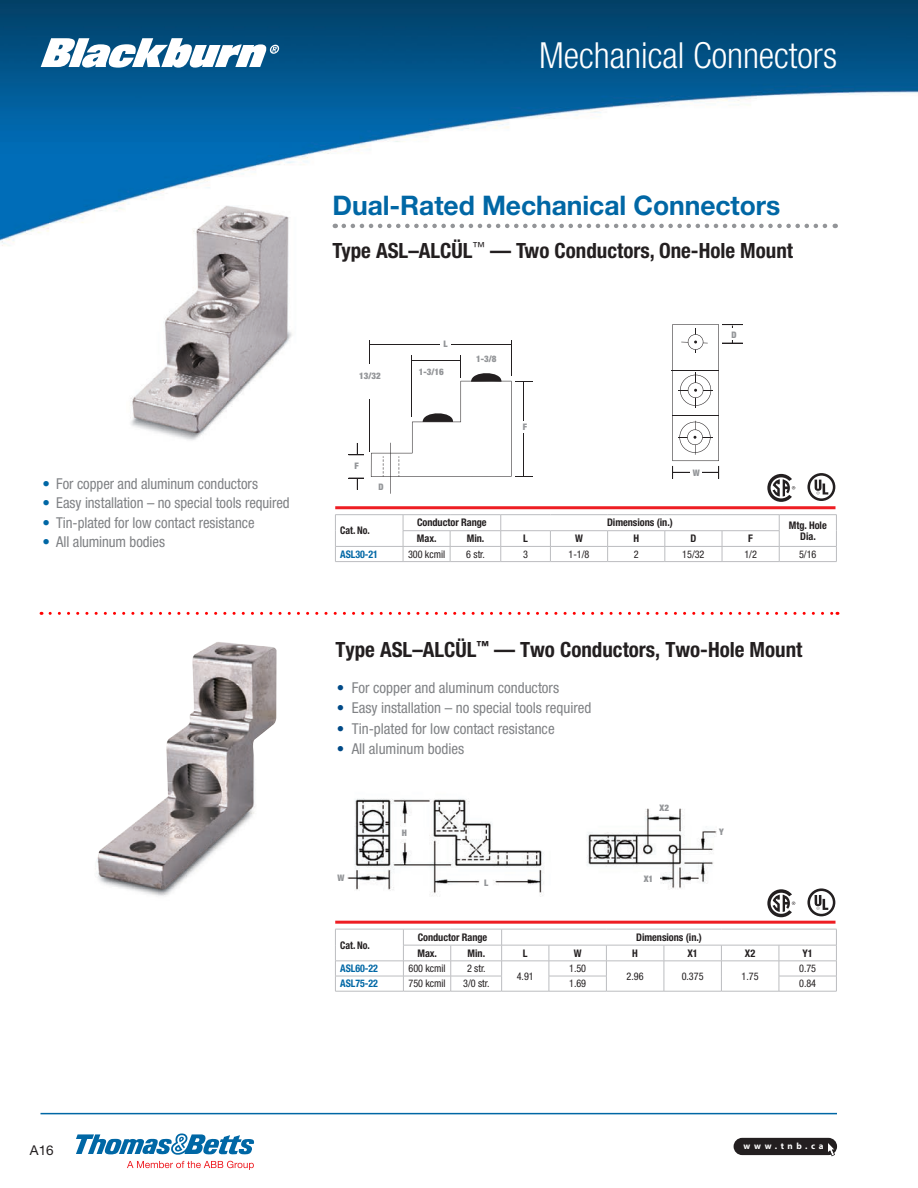
<style>
.page{position:relative;width:918px;height:1188px;background:#fff}
.page>*{position:absolute;margin:0;border:0;box-sizing:border-box;transform-origin:0 0}
.t1{font:300 condensed 36px "Helvetica Neue LT Std";color:#fff}
.t2{font:700 27px "Helvetica Neue LT Std";letter-spacing:-.005em;color:#0067a5}
.t3{font:700 condensed 21px "Helvetica Neue LT Std";color:#231f20}
.t4{font:condensed 15px "Helvetica Neue LT Std";color:#808285}
.t5{font:13.5px "Helvetica Neue LT Std";color:#231f20}
.t6{font:700 condensed 10.5px "Helvetica Neue LT Std";letter-spacing:-.005em;color:#231f20}
.t7{font:condensed 10.5px "Helvetica Neue LT Std";letter-spacing:-.005em;color:#231f20}
.t8{font:700 condensed 10.5px "Helvetica Neue LT Std";letter-spacing:-.005em;color:#0067a5;scale:.95 1}
.t9{font:700 condensed 10.5px "Helvetica Neue LT Std";letter-spacing:-.005em;color:#231f20;scale:.94 1}
.t10{font:900 condensed 9px "Helvetica Neue LT Std";color:#939598}
.t11{font:700 9px "Myriad Pro";letter-spacing:.405em;color:#fff}
.s1{font-weight:700;font-stretch:normal;color:#0067a5}
.s2{color:#004a87}
</style>
<div class="page">
<img style="left:0;top:0;width:918px;height:246px">
<div style="left:734px;top:1138px;width:103px;height:17px;background:#231f20;border-radius:9px"></div>
<svg style="left:827px;top:1143px;width:8px;height:13px"></svg>
<hr style="left:40px;top:1113px;width:797px;height:1px;background:#0067a5">
<img style="left:126px;top:206px;width:171px;height:234px">
<img style="left:96px;top:642px;width:180px;height:254px">
<svg style="left:41px;top:38px;width:239px;height:30px"></svg>
<svg style="left:127px;top:1161px;width:127px;height:9px"></svg>
<svg style="left:76px;top:1133px;width:178px;height:22px"></svg>
<img style="left:587px;top:808px;width:130px;height:81px">
<svg style="left:344px;top:224px;width:492px;height:4px"></svg>
<hr style="left:335px;top:506px;width:501px;height:3px;background:#ee1d23">
<hr style="left:335px;top:514px;width:68px;height:1px;background:#bcbdc0">
<hr style="left:403px;top:514px;width:47px;height:1px;background:#bcbdc0">
<hr style="left:450px;top:514px;width:51px;height:1px;background:#bcbdc0">
<hr style="left:501px;top:514px;width:49px;height:1px;background:#bcbdc0">
<hr style="left:550px;top:514px;width:58px;height:1px;background:#bcbdc0">
<hr style="left:608px;top:514px;width:57px;height:1px;background:#bcbdc0">
<hr style="left:665px;top:514px;width:57px;height:1px;background:#bcbdc0">
<hr style="left:722px;top:514px;width:57px;height:1px;background:#bcbdc0">
<hr style="left:779px;top:514px;width:58px;height:1px;background:#bcbdc0">
<svg style="left:335px;top:515px;width:502px;height:46px"></svg>
<hr style="left:335px;top:561px;width:68px;height:1px;background:#bcbdc0">
<hr style="left:403px;top:561px;width:47px;height:1px;background:#bcbdc0">
<hr style="left:450px;top:561px;width:51px;height:1px;background:#bcbdc0">
<hr style="left:501px;top:561px;width:49px;height:1px;background:#bcbdc0">
<hr style="left:550px;top:561px;width:58px;height:1px;background:#bcbdc0">
<hr style="left:608px;top:561px;width:57px;height:1px;background:#bcbdc0">
<hr style="left:665px;top:561px;width:57px;height:1px;background:#bcbdc0">
<hr style="left:722px;top:561px;width:57px;height:1px;background:#bcbdc0">
<hr style="left:779px;top:561px;width:58px;height:1px;background:#bcbdc0">
<svg style="left:349px;top:478px;width:15px;height:12px"></svg>
<svg style="left:349px;top:443px;width:15px;height:13px"></svg>
<svg style="left:370px;top:340px;width:163px;height:154px"></svg>
<svg style="left:50px;top:612px;width:788px;height:3px"></svg>
<hr style="left:335px;top:921px;width:501px;height:3px;background:#ee1d23">
<hr style="left:502px;top:991px;width:47px;height:1px;background:#bcbdc0">
<hr style="left:606px;top:991px;width:58px;height:1px;background:#bcbdc0">
<hr style="left:664px;top:991px;width:57px;height:1px;background:#bcbdc0">
<hr style="left:721px;top:991px;width:58px;height:1px;background:#bcbdc0">
<hr style="left:335px;top:991px;width:68px;height:1px;background:#bcbdc0">
<hr style="left:403px;top:991px;width:48px;height:1px;background:#bcbdc0">
<hr style="left:451px;top:991px;width:51px;height:1px;background:#bcbdc0">
<hr style="left:549px;top:991px;width:57px;height:1px;background:#bcbdc0">
<svg style="left:335px;top:929px;width:502px;height:62px"></svg>
<hr style="left:779px;top:991px;width:58px;height:1px;background:#bcbdc0">
<img style="left:347px;top:798px;width:197px;height:99px">
<div style="left:416px;top:367px;width:31px;height:13px;background:#fff"></div>
<div style="left:469px;top:354px;width:35px;height:14px;background:#fff"></div>
<div style="left:440px;top:338px;width:11px;height:11px;background:#fff"></div>
<div style="left:375px;top:481px;width:12px;height:11px;background:#fff"></div>
<div style="left:519px;top:421px;width:12px;height:11px;background:#fff"></div>
<div style="left:652px;top:802px;width:25px;height:12px;background:#fff"></div>
<div style="left:395px;top:827px;width:19px;height:12px;background:#fff"></div>
<div style="left:480px;top:878px;width:12px;height:11px;background:#fff"></div>
<svg style="left:767px;top:474px;width:28px;height:28px"></svg>
<svg style="left:807px;top:473px;width:28px;height:28px"></svg>
<hr style="left:671px;top:370px;width:48px;height:1px;background:#231f20">
<svg style="left:672px;top:324px;width:71px;height:155px"></svg>
<hr style="left:673px;top:472px;width:46px;height:1px;background:#231f20">
<div style="left:728px;top:329px;width:12px;height:11px;background:#fff"></div>
<div style="left:691px;top:468px;width:11px;height:11px;background:#fff"></div>
<div style="left:638px;top:872px;width:21px;height:13px;background:#fff"></div>
<svg style="left:767px;top:889px;width:28px;height:28px"></svg>
<svg style="left:807px;top:888px;width:28px;height:28px"></svg>
<h1 class="t1" style="left:539px;top:34px;width:299px">Mechanical Connectors</h1>
<p class="t4" style="left:43px;top:475px;width:217px"><span class="s1">•</span> For copper and aluminum conductors</p>
<p class="t4" style="left:43px;top:494px;width:249px"><span class="s1">•</span> Easy installation – no special tools required</p>
<p class="t4" style="left:43px;top:514px;width:214px"><span class="s1">•</span> Tin-plated for low contact resistance</p>
<p class="t4" style="left:43px;top:533px;width:124px"><span class="s1">•</span> All aluminum bodies</p>
<h2 class="t2" style="left:333px;top:189px;width:449px">Dual-Rated Mechanical Connectors</h2>
<h3 class="t3" style="left:333px;top:238px;width:462px">Type ASL–ALCÜL<sup>™</sup> — Two Conductors, One-Hole Mount</h3>
<p class="t10" style="left:359px;top:370px;width:23px">13/32</p>
<p class="t10" style="left:355px;top:461px;width:6px">F</p>
<p class="t10" style="left:379px;top:481px;width:7px">D</p>
<p class="t9" style="left:340px;top:524px;width:33px">Cat. No.</p>
<p class="t10" style="left:444px;top:338px;width:6px">L</p>
<p class="t10" style="left:419px;top:366px;width:27px">1-3/16</p>
<p class="t10" style="left:476px;top:353px;width:22px">1-3/8</p>
<p class="t10" style="left:523px;top:421px;width:6px">F</p>
<p class="t10" style="left:732px;top:329px;width:7px">D</p>
<p class="t10" style="left:693px;top:468px;width:9px">W</p>
<p class="t6" style="left:417px;top:516px;width:71px">Conductor Range</p>
<p class="t6" style="left:607px;top:516px;width:67px">Dimensions (in.)</p>
<p class="t6" style="left:789px;top:519px;width:39px">Mtg. Hole</p>
<p class="t6" style="left:417px;top:532px;width:21px">Max.</p>
<p class="t6" style="left:467px;top:532px;width:19px">Min.</p>
<p class="t6" style="left:523px;top:532px;width:6px">L</p>
<p class="t6" style="left:575px;top:532px;width:9px">W</p>
<p class="t6" style="left:633px;top:532px;width:7px">H</p>
<p class="t6" style="left:690px;top:532px;width:7px">D</p>
<p class="t6" style="left:748px;top:532px;width:6px">F</p>
<p class="t6" style="left:800px;top:530px;width:17px">Dia.</p>
<p class="t8" style="left:340px;top:548px;width:41px">ASL30-21</p>
<p class="t7" style="left:408px;top:548px;width:39px">300 kcmil</p>
<p class="t7" style="left:466px;top:548px;width:20px">6 str.</p>
<p class="t7" style="left:523px;top:548px;width:6px">3</p>
<p class="t7" style="left:569px;top:548px;width:22px">1-1/8</p>
<p class="t7" style="left:634px;top:548px;width:6px">2</p>
<p class="t7" style="left:682px;top:548px;width:24px">15/32</p>
<p class="t7" style="left:744px;top:548px;width:14px">1/2</p>
<p class="t7" style="left:799px;top:548px;width:19px">5/16</p>
<h3 class="t3" style="left:335px;top:637px;width:469px">Type ASL–ALCÜL<sup>™</sup> — Two Conductors, Two-Hole Mount</h3>
<p class="t4" style="left:337px;top:679px;width:224px"><span class="s2">•</span> For copper and aluminum conductors</p>
<p class="t4" style="left:337px;top:699px;width:256px"><span class="s2">•</span> Easy installation – no special tools required</p>
<p class="t4" style="left:337px;top:720px;width:219px"><span class="s2">•</span> Tin-plated for low contact resistance</p>
<p class="t4" style="left:337px;top:740px;width:129px"><span class="s2">•</span> All aluminum bodies</p>
<p class="t10" style="left:402px;top:828px;width:7px">H</p>
<p class="t10" style="left:660px;top:802px;width:11px">X2</p>
<p class="t10" style="left:338px;top:872px;width:9px">W</p>
<p class="t10" style="left:644px;top:873px;width:11px">X1</p>
<p class="t10" style="left:484px;top:878px;width:6px">L</p>
<p class="t10" style="left:719px;top:826px;width:6px">Y</p>
<p class="t9" style="left:340px;top:939px;width:33px">Cat. No.</p>
<p class="t6" style="left:418px;top:931px;width:71px">Conductor Range</p>
<p class="t6" style="left:636px;top:931px;width:67px">Dimensions (in.)</p>
<p class="t6" style="left:417px;top:947px;width:21px">Max.</p>
<p class="t6" style="left:468px;top:947px;width:19px">Min.</p>
<p class="t6" style="left:523px;top:947px;width:6px">L</p>
<p class="t6" style="left:574px;top:947px;width:9px">W</p>
<p class="t6" style="left:632px;top:947px;width:7px">H</p>
<p class="t6" style="left:687px;top:947px;width:12px">X1</p>
<p class="t6" style="left:745px;top:947px;width:12px">X2</p>
<p class="t6" style="left:803px;top:947px;width:12px">Y1</p>
<p class="t8" style="left:340px;top:962px;width:41px">ASL60-22</p>
<p class="t7" style="left:409px;top:962px;width:39px">600 kcmil</p>
<p class="t7" style="left:467px;top:962px;width:20px">2 str.</p>
<p class="t7" style="left:569px;top:962px;width:18px">1.50</p>
<p class="t7" style="left:799px;top:962px;width:18px">0.75</p>
<p class="t7" style="left:517px;top:970px;width:18px">4.91</p>
<p class="t7" style="left:627px;top:970px;width:18px">2.96</p>
<p class="t7" style="left:682px;top:970px;width:23px">0.375</p>
<p class="t7" style="left:742px;top:970px;width:18px">1.75</p>
<p class="t8" style="left:340px;top:977px;width:41px">ASL75-22</p>
<p class="t7" style="left:409px;top:978px;width:39px">750 kcmil</p>
<p class="t7" style="left:463px;top:978px;width:28px">3/0 str.</p>
<p class="t7" style="left:569px;top:978px;width:18px">1.69</p>
<p class="t7" style="left:799px;top:978px;width:18px">0.84</p>
<p class="t5" style="left:30px;top:1142px;width:25px">A16</p>
<p class="t11" style="left:743px;top:1140px;width:82px">www.tnb.ca</p>
</div>
